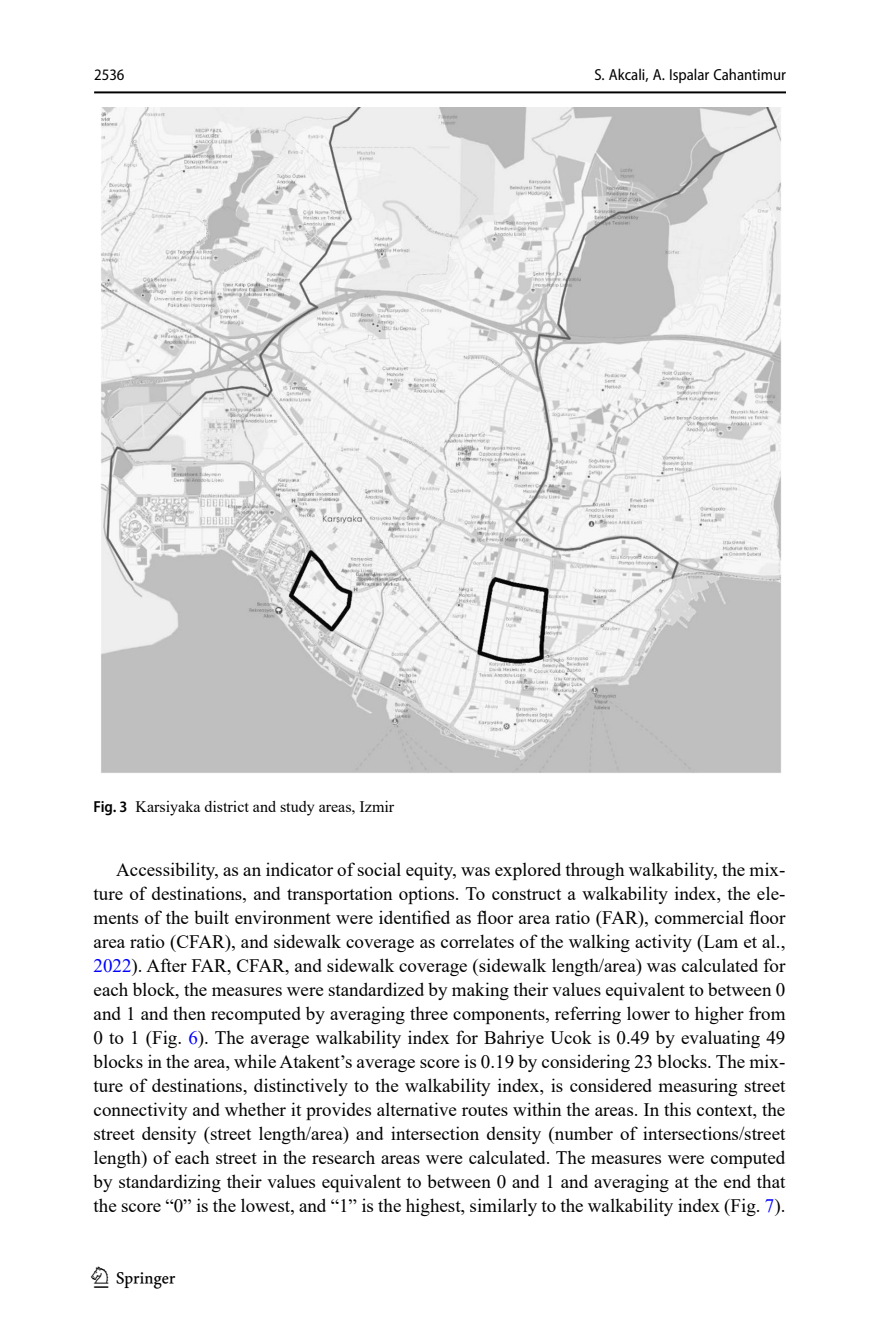
<style>
.page{position:relative;width:879px;height:1333px;background:#fff}
.page>*{position:absolute;margin:0;border:0;box-sizing:border-box;transform-origin:0 0}
.t1{font:30px "Springnew";color:#000}
.Body_Text_Indent{font:19px/24px "Times New Roman";color:#000;text-align:justify}
.Figure_Caption{font:16px "Times New Roman";color:#000}
.t2{font:semi-condensed 16px "Myriad Pro";color:#000}
.s1{font-family:"Myriad Pro";font-weight:600;font-stretch:semi-condensed}
.s2{color:#00f}
</style>
<div class="page">
<hr style="left:94px;top:91px;width:692px;height:2px;background:#000">
<img style="left:101px;top:108px;width:680px;height:665px">
<p class="t2" style="left:94px;top:65px;width:32px">2536</p>
<p class="t2" style="left:594px;top:65px;width:193px">S. Akcali, A. Ispalar Cahantimur</p>
<p class="Figure_Caption" style="left:94px;top:795px;width:302px"><span class="s1">Fig. 3</span> Karsiyaka district and study areas, Izmir</p>
<p class="Body_Text_Indent" style="left:94px;top:857px;width:693px;text-indent:23px">Accessibility, as an indicator of social equity, was explored through walkability, the mix&shy;ture of destinations, and transportation options. To construct a walkability index, the ele&shy;ments of the built environment were identified as floor area ratio (FAR), commercial floor area ratio (CFAR), and sidewalk coverage as correlates of the walking activity (Lam et al., <span class="s2">2022</span>). After FAR, CFAR, and sidewalk coverage (sidewalk length/area) was calculated for each block, the measures were standardized by making their values equivalent to between 0 and 1 and then recomputed by averaging three components, referring lower to higher from 0 to 1 (Fig. <span class="s2">6</span>). The average walkability index for Bahriye Ucok is 0.49 by evaluating 49 blocks in the area, while Atakent’s average score is 0.19 by considering 23 blocks. The mix&shy;ture of destinations, distinctively to the walkability index, is considered measuring street connectivity and whether it provides alternative routes within the areas. In this context, the street density (street length/area) and intersection density (number of intersections/street length) of each street in the research areas were calculated. The measures were computed by standardizing their values equivalent to between 0 and 1 and averaging at the end that the score “0” is the lowest, and “1” is the highest, similarly to the walkability index (Fig. <span class="s2">7</span>).</p>
<h1 class="t1" style="left:94px;top:1260px;width:83px">1 3</h1>
</div>
